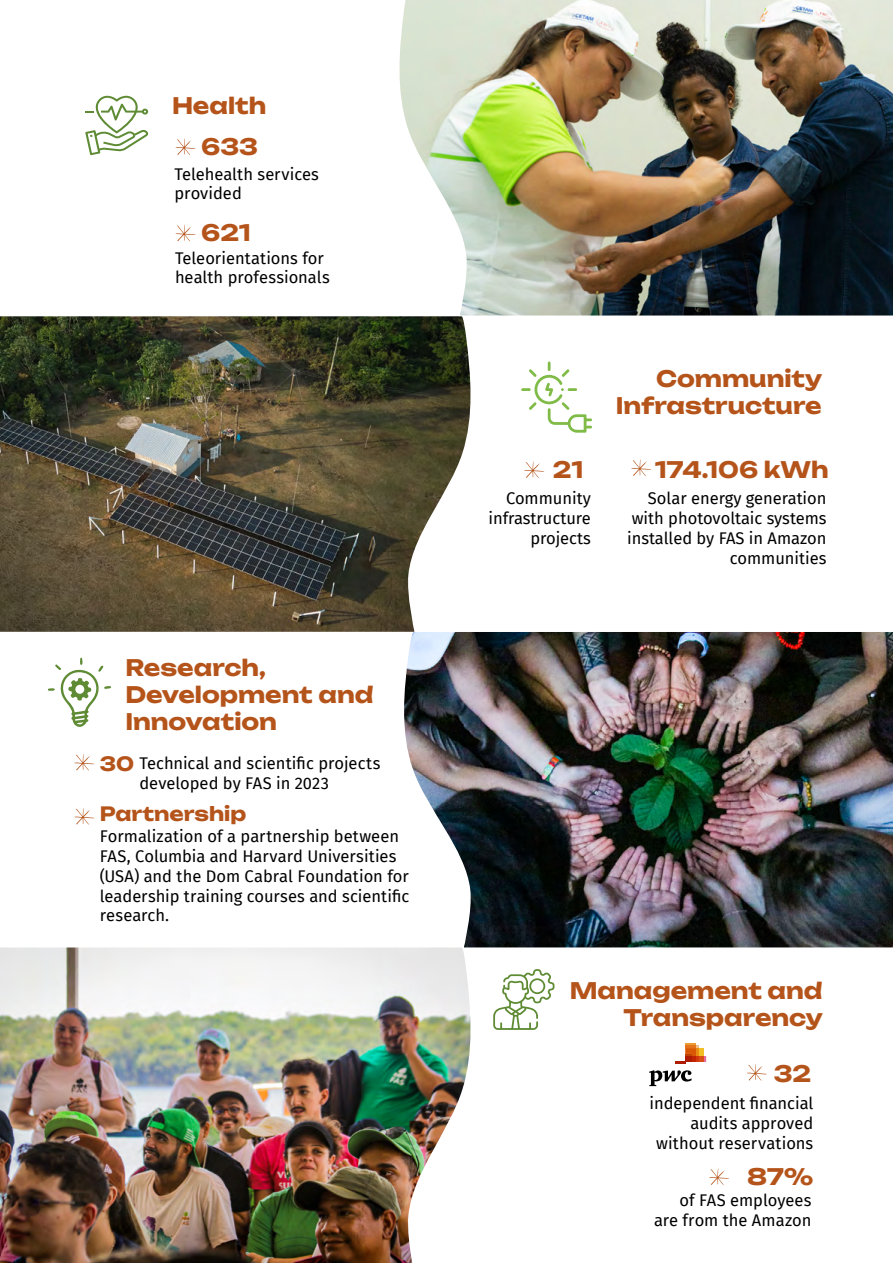
<style>
.page{position:relative;width:893px;height:1263px;background:#fff}
.page>*{position:absolute;margin:0;border:0;box-sizing:border-box;transform-origin:0 0}
.t1{font:22.5px/27px "Unbounded";color:#b5541a}
.t2{font:19.5px "Unbounded";color:#b5541a}
.t3{font:16.5px/19.8px "Fira Sans";color:#000}
</style>
<div class="page">
<img style="left:399px;top:0;width:494px;height:315px">
<img style="left:404px;top:632px;width:489px;height:315px">
<img style="left:0;top:947px;width:472px;height:316px">
<svg style="left:176px;top:138px;width:20px;height:17px"></svg>
<svg style="left:176px;top:224px;width:20px;height:17px"></svg>
<svg style="left:85px;top:96px;width:64px;height:59px"></svg>
<svg style="left:74px;top:754px;width:21px;height:17px"></svg>
<svg style="left:74px;top:808px;width:21px;height:17px"></svg>
<svg style="left:747px;top:1064px;width:20px;height:17px"></svg>
<svg style="left:709px;top:1168px;width:20px;height:17px"></svg>
<svg style="left:524px;top:461px;width:20px;height:17px"></svg>
<svg style="left:631px;top:459px;width:20px;height:17px"></svg>
<svg style="left:521px;top:361px;width:71px;height:72px"></svg>
<svg style="left:493px;top:969px;width:62px;height:61px"></svg>
<svg style="left:48px;top:658px;width:63px;height:69px"></svg>
<img style="left:0;top:316px;width:471px;height:316px">
<svg style="left:649px;top:1070px;width:42px;height:16px"></svg>
<svg style="left:675px;top:1043px;width:31px;height:21px"></svg>
<h1 class="t1" style="left:201px;top:83px;width:67px;line-height:41.2px;text-indent:-29px">Health<br>633</h1>
<p class="t3" style="left:175px;top:164px;width:146px">Telehealth services provided</p>
<h1 class="t1" style="left:201px;top:218px;width:51px">621</h1>
<p class="t3" style="left:175px;top:247px;width:156px">Teleorientations for health professionals</p>
<h1 class="t1" style="left:125px;top:653px;width:249px">Research,<br>Development and<br>Innovation</h1>
<p class="t2" style="left:100px;top:748px;width:36px">30</p>
<p class="t2" style="left:100px;top:798px;width:148px">Partnership</p>
<p class="t3" style="left:139px;top:753px;width:243px">Technical and scientific projects developed by FAS in 2023</p>
<p class="t3" style="left:100px;top:826px;width:311px">Formalization of a partnership between FAS, Columbia and Harvard Universities (USA) and the Dom Cabral Foundation for leadership training courses and scientific research.</p>
<h1 class="t1" style="left:553px;top:454px;width:32px">21</h1>
<p class="t3" style="left:488px;top:488px;width:104px;text-align:right">Community infrastructure projects</p>
<h1 class="t1" style="left:616px;top:364px;width:208px;text-align:right">Community<br>Infrastructure</h1>
<h1 class="t1" style="left:655px;top:454px;width:175px">174.106 kWh</h1>
<p class="t3" style="left:627px;top:488px;width:201px;text-align:right">Solar energy generation with photovoltaic systems installed by FAS in Amazon communities</p>
<h1 class="t1" style="left:570px;top:975px;width:255px;text-align:right">Management and<br>Transparency</h1>
<h1 class="t1" style="left:774px;top:1058px;width:39px">32</h1>
<p class="t3" style="left:650px;top:1093px;width:165px;text-align:right">independent financial audits approved without reservations</p>
<h1 class="t1" style="left:747px;top:1161px;width:68px">87%</h1>
<p class="t3" style="left:654px;top:1190px;width:159px;text-align:right">of FAS employees are from the Amazon</p>
</div>
